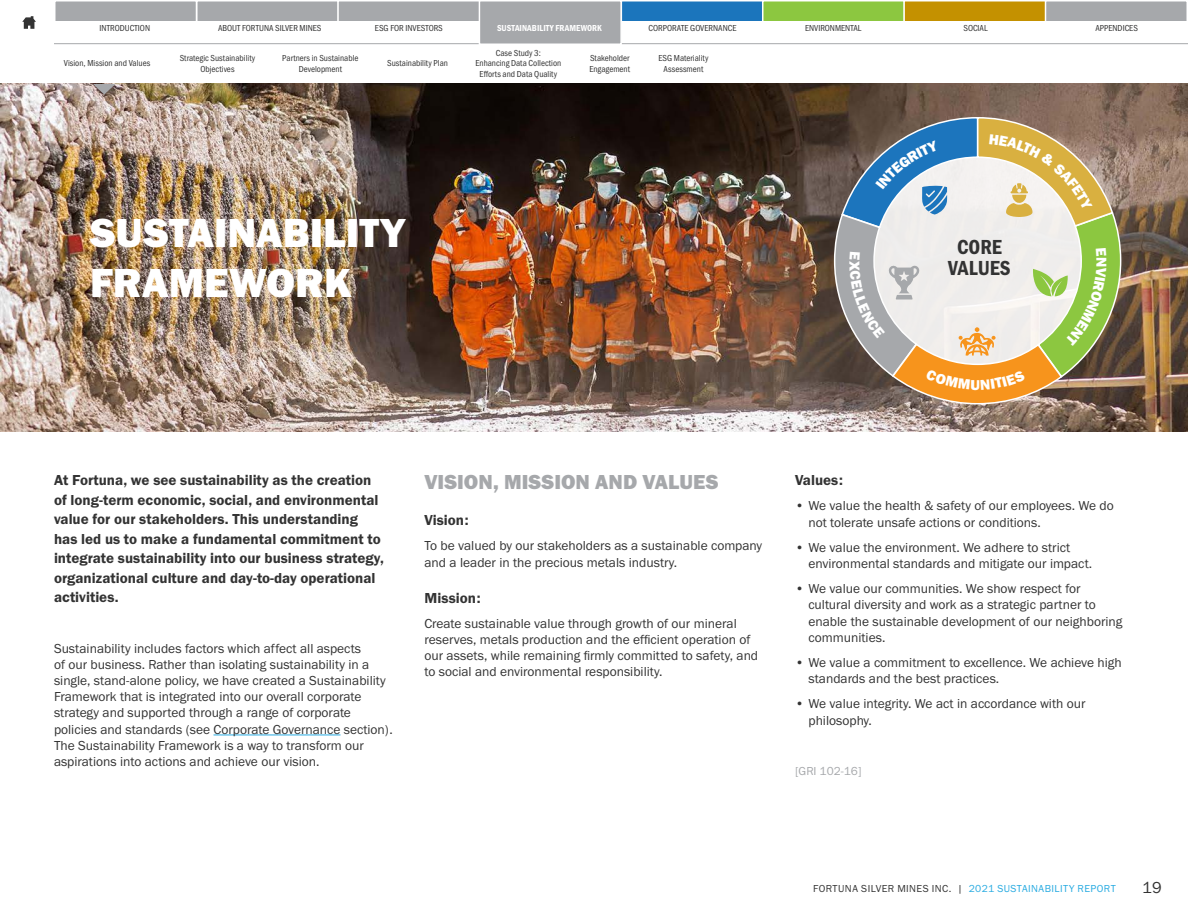
<style>
.page{position:relative;width:1188px;height:918px;background:#fff}
.page>*{position:absolute;margin:0;border:0;box-sizing:border-box;transform-origin:0 0}
.t1{font:42px/50.4px "Franklin Gothic URW Hea";color:#fff}
.t2{font:21.15px/21.5px "Franklin Gothic URW Con Dem";color:#333;text-align:center}
.t3{font:21px "Franklin Gothic URW Hea";color:#a6a8ab}
.t4{font:16.5px "Franklin Gothic URW Boo";color:#333}
.t5{font:15px/19.5px "Franklin Gothic URW Dem";color:#333}
.t6{font:14.55px "ITC Franklin Gothic Std Hvy";color:#fff}
.t7{font:13.5px/16.2px "Franklin Gothic URW Boo";color:#333}
.t8{font:12px "Franklin Gothic URW Boo";color:#a6a8ab}
.t9{font:10.5px "Franklin Gothic URW Boo";letter-spacing:.04em;color:#27aae1}
.t10{font:9px/10.8px "Franklin Gothic URW Cond";color:#333;text-align:center}
.t11{font:9px "Franklin Gothic URW Con Dem";color:#fff}
.s1{color:#333}
</style>
<div class="page">
<div style="left:196px;top:0;width:143px;height:22px;background:#a6a8ab;border:2px solid #fff"></div>
<div style="left:54px;top:0;width:143px;height:22px;background:#a6a8ab;border:2px solid #fff"></div>
<div style="left:337px;top:0;width:144px;height:22px;background:#a6a8ab;border:2px solid #fff"></div>
<div style="left:621px;top:0;width:143px;height:22px;background:#1b75bc;border:2px solid #fff"></div>
<div style="left:762px;top:0;width:143px;height:22px;background:#8cc740;border:2px solid #fff"></div>
<div style="left:903px;top:0;width:144px;height:22px;background:#c49100;border:2px solid #fff"></div>
<div style="left:1045px;top:0;width:143px;height:22px;background:#a6a8ab;border:2px solid #fff"></div>
<svg style="left:22px;top:16px;width:14px;height:13px"></svg>
<hr style="left:54px;top:43px;width:1134px;height:1px;background:#a6a8ab">
<hr style="left:0;top:83px;width:1188px;height:1px;background:#a6a8ab">
<div style="left:479px;top:0;width:143px;height:45px;background:#a6a8ab;border:2px solid #fff"></div>
<img style="left:0;top:84px;width:1188px;height:348px">
<hr style="left:214px;top:735px;width:127px;height:1px;background:#27aae1">
<svg style="left:93px;top:84px;width:23px;height:10px"></svg>
<svg style="left:833px;top:116px;width:289px;height:289px;background:#b5b198"></svg>
<p class="t10" style="left:100px;top:22px;width:52px">INTRODUCTION</p>
<p class="t10" style="left:218px;top:22px;width:105px">ABOUT FORTUNA SILVER MINES</p>
<p class="t10" style="left:375px;top:22px;width:69px">ESG FOR INVESTORS</p>
<p class="t10" style="left:649px;top:22px;width:89px">CORPORATE GOVERNANCE</p>
<p class="t10" style="left:805px;top:22px;width:58px">ENVIRONMENTAL</p>
<p class="t10" style="left:963px;top:22px;width:26px">SOCIAL</p>
<p class="t10" style="left:1095px;top:22px;width:44px">APPENDICES</p>
<p class="t11" style="left:497px;top:22px;width:106px">SUSTAINABILITY FRAMEWORK</p>
<p class="t10" style="left:64px;top:57px;width:88px">Vision, Mission and Values</p>
<p class="t10" style="left:180px;top:52px;width:77px">Strategic Sustainability<br>Objectives</p>
<p class="t10" style="left:282px;top:52px;width:78px">Partners in Sustainable<br>Development</p>
<p class="t10" style="left:475px;top:47px;width:87px">Case Study 3:<br>Enhancing Data Collection<br>Efforts and Data Quality</p>
<p class="t10" style="left:387px;top:57px;width:62px">Sustainability Plan</p>
<p class="t10" style="left:589px;top:52px;width:42px;text-align:left">Stakeholder<br>Engagement</p>
<p class="t10" style="left:658px;top:52px;width:51px">ESG Materiality<br>Assessment</p>
<h1 class="t1" style="left:90px;top:206px;width:317px">SUSTAINABILITY<br>FRAMEWORK</h1>
<h2 class="t2" style="left:948px;top:235px;width:64px">CORE<br>VALUES</h2>
<p class="t6" style="left:1110px;top:257px;width:12px;rotate:90deg">N</p>
<p class="t5" style="left:54px;top:470px;width:332px">At Fortuna, we see sustainability as the creation of long-term economic, social, and environmental value for our stakeholders. This understanding has led us to make a fundamental commitment to integrate sustainability into our business strategy, organizational culture and day-to-day operational activities.</p>
<p class="t7" style="left:54px;top:640px;width:340px">Sustainability includes factors which affect all aspects<br>of our business. Rather than isolating sustainability in a single, stand-alone policy, we have created a Sustainability Framework that is integrated into our overall corporate strategy and supported through a range of corporate policies and standards (see Corporate Governance section).<br>The Sustainability Framework is a way to transform our aspirations into actions and achieve our vision.</p>
<h3 class="t3" style="left:424px;top:469px;width:295px">VISION, MISSION AND VALUES</h3>
<p class="t5" style="left:424px;top:510px;width:46px">Vision:</p>
<p class="t7" style="left:424px;top:538px;width:339px">To be valued by our stakeholders as a sustainable company and a leader in the precious metals industry.</p>
<p class="t5" style="left:424px;top:588px;width:58px">Mission:</p>
<p class="t7" style="left:424px;top:615px;width:335px">Create sustainable value through growth of our mineral reserves, metals production and the efficient operation of our assets, while remaining firmly committed to safety, and to social and environmental responsibility.</p>
<p class="t5" style="left:795px;top:470px;width:49px">Values:</p>
<p class="t7" style="left:808px;top:498px;width:307px;text-indent:-14px">• We value the health &amp; safety of our employees. We do not tolerate unsafe actions or conditions.</p>
<p class="t7" style="left:808px;top:539px;width:285px;text-indent:-14px">• We value the environment. We adhere to strict environmental standards and mitigate our impact.</p>
<p class="t7" style="left:808px;top:580px;width:315px;text-indent:-14px">• We value our communities. We show respect for cultural diversity and work as a strategic partner to enable the sustainable development of our neighboring communities.</p>
<p class="t7" style="left:808px;top:654px;width:315px;text-indent:-14px">• We value a commitment to excellence. We achieve high standards and the best practices.</p>
<p class="t7" style="left:808px;top:696px;width:279px;text-indent:-14px">• We value integrity. We act in accordance with our philosophy.</p>
<p class="t8" style="left:795px;top:764px;width:68px">[GRI 102-16]</p>
<p class="t9" style="left:813px;top:882px;width:304px"><span class="s1">FORTUNA SILVER MINES INC. |</span> 2021 SUSTAINABILITY REPORT</p>
<p class="t4" style="left:1142px;top:878px;width:21px">19</p>
</div>
